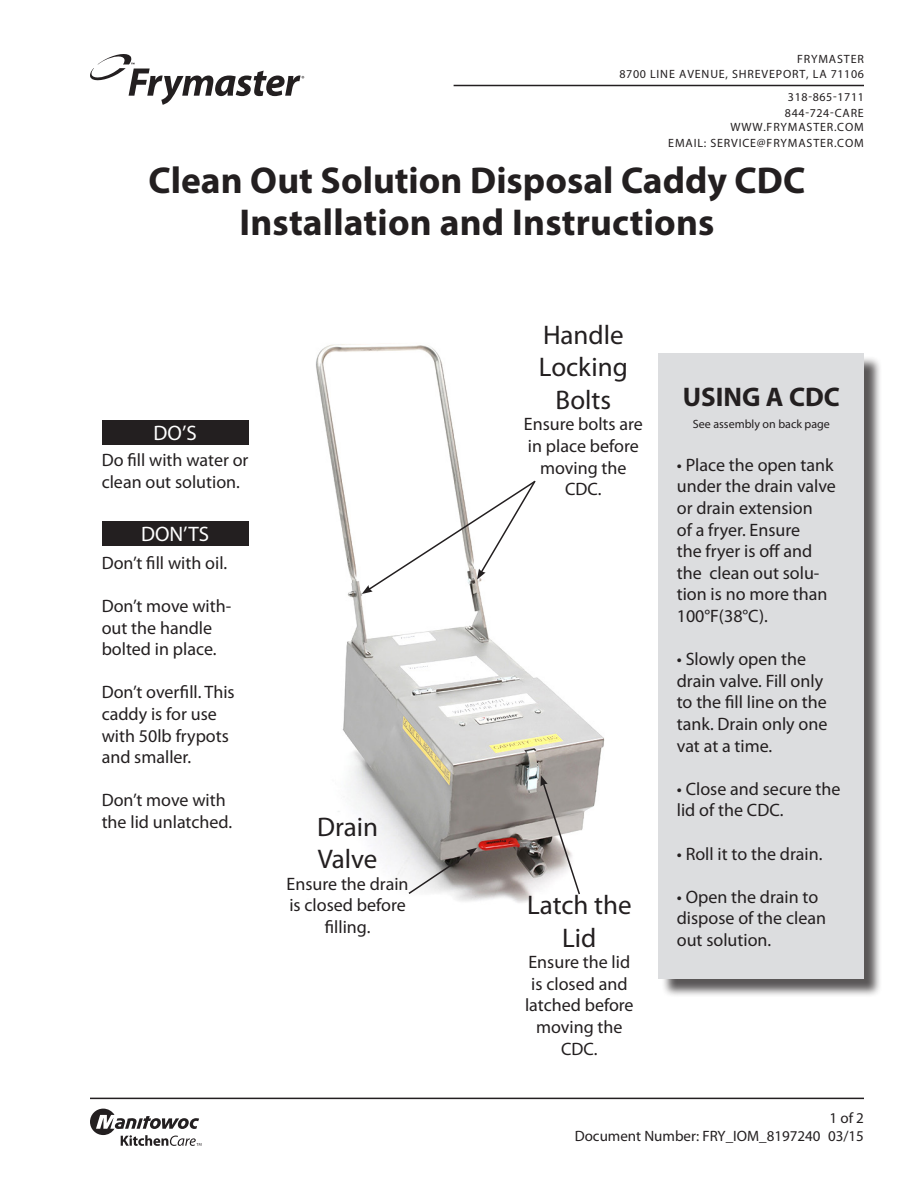
<style>
.page{position:relative;width:918px;height:1188px;background:#fff}
.page>*{position:absolute;margin:0;border:0;box-sizing:border-box;transform-origin:0 0}
.t1{font:700 37.5px/42px "Myriad Pro";letter-spacing:.005em;color:#231f20;text-align:center}
.t2{font:27px/32.4px "Myriad Pro";color:#231f20;text-align:center}
.t3{font:700 27px "Myriad Pro";color:#231f20}
.t4{font:21px "Myriad Pro";color:#fff}
.t5{font:18px/21.6px "Myriad Pro";color:#231f20}
._9_Footer{font:15px "Myriad Pro";color:#231f20}
.t6{font:12px/15px "Myriad Pro";letter-spacing:.07em;color:#231f20;text-align:right}
.t7{font:12px/16.5px "Myriad Pro";letter-spacing:.05em;color:#231f20}
.t8{font:12px "Myriad Pro";color:#231f20}
</style>
<div class="page">
<svg style="left:90px;top:1109px;width:112px;height:37px"></svg>
<hr style="left:90px;top:1098px;width:774px;height:1px;background:#231f20">
<hr style="left:454px;top:85px;width:410px;height:1px;background:#231f20">
<svg style="left:90px;top:54px;width:214px;height:51px"></svg>
<img style="left:316px;top:344px;width:289px;height:559px">
<div style="left:102px;top:420px;width:147px;height:25px;background:#231f20"></div>
<div style="left:102px;top:521px;width:147px;height:24px;background:#231f20"></div>
<svg style="left:362px;top:479px;width:175px;height:115px"></svg>
<svg style="left:407px;top:848px;width:70px;height:47px"></svg>
<svg style="left:540px;top:775px;width:41px;height:121px"></svg>
<div style="left:661px;top:355px;width:222px;height:643px;background:#231f20;opacity:.75"></div>
<div style="left:659px;top:353px;width:205px;height:626px;background:#dcdddf"></div>
<p class="t6" style="left:620px;top:52px;width:246px">FRYMASTER<br>8700 LINE AVENUE, SHREVEPORT, LA 71106</p>
<p class="t7" style="left:785px;top:88px;width:81px">318-865-1711<br>844-724-CARE</p>
<p class="t6" style="left:668px;top:118px;width:197px;line-height:16.5px">WWW.FRYMASTER.COM<br>EMAIL: SERVICE@FRYMASTER.COM</p>
<h1 class="t1" style="left:149px;top:158px;width:658px">Clean Out Solution Disposal Caddy CDC<br>Installation and Instructions</h1>
<p class="t4" style="left:154px;top:422px;width:45px">DO’S</p>
<p class="t5" style="left:102px;top:450px;width:148px">Do fill with water or clean out solution.</p>
<p class="t4" style="left:141px;top:522px;width:69px">DON’TS</p>
<p class="t5" style="left:102px;top:552px;width:127px">Don’t fill with oil.</p>
<p class="t5" style="left:102px;top:596px;width:131px">Don’t move with&shy;out the handle bolted in place.</p>
<p class="t5" style="left:102px;top:682px;width:135px">Don’t overfill. This caddy is for use with 50lb frypots and smaller.</p>
<p class="t5" style="left:102px;top:790px;width:132px">Don’t move with the lid unlatched.</p>
<p class="t2" style="left:317px;top:811px;width:62px;text-align:left">Drain<br>Valve</p>
<p class="t5" style="left:287px;top:873px;width:124px;text-align:center">Ensure the drain is closed before filling.</p>
<p class="t2" style="left:539px;top:319px;width:90px">Handle<br>Locking<br>Bolts</p>
<p class="t5" style="left:524px;top:414px;width:121px;text-align:center">Ensure bolts are in place before moving the<br>CDC.</p>
<p class="t2" style="left:527px;top:890px;width:106px">Latch the<br>Lid</p>
<p class="t5" style="left:525px;top:952px;width:110px;text-align:center">Ensure the lid is closed and latched before moving the<br>CDC.</p>
<p class="t3" style="left:683px;top:379px;width:159px">USING A CDC</p>
<p class="t8" style="left:693px;top:417px;width:139px">See assembly on back page</p>
<p class="t5" style="left:677px;top:454px;width:161px">• Place the open tank under the drain valve or drain extension<br>of a fryer. Ensure<br>the fryer is off and the clean out solu&shy;tion is no more than<br>100°F(38°C).</p>
<p class="t5" style="left:677px;top:649px;width:152px">• Slowly open the drain valve. Fill only to the fill line on the tank. Drain only one vat at a time.</p>
<p class="t5" style="left:677px;top:778px;width:165px">• Close and secure the lid of the CDC.</p>
<p class="t5" style="left:677px;top:843px;width:147px">• Roll it to the drain.</p>
<p class="t5" style="left:677px;top:886px;width:151px">• Open the drain to dispose of the clean out solution.</p>
<p class="_9_Footer" style="left:830px;top:1110px;width:36px">1 of 2</p>
<p class="_9_Footer" style="left:575px;top:1128px;width:291px">Document Number: FRY_IOM_8197240 03/15</p>
</div>
